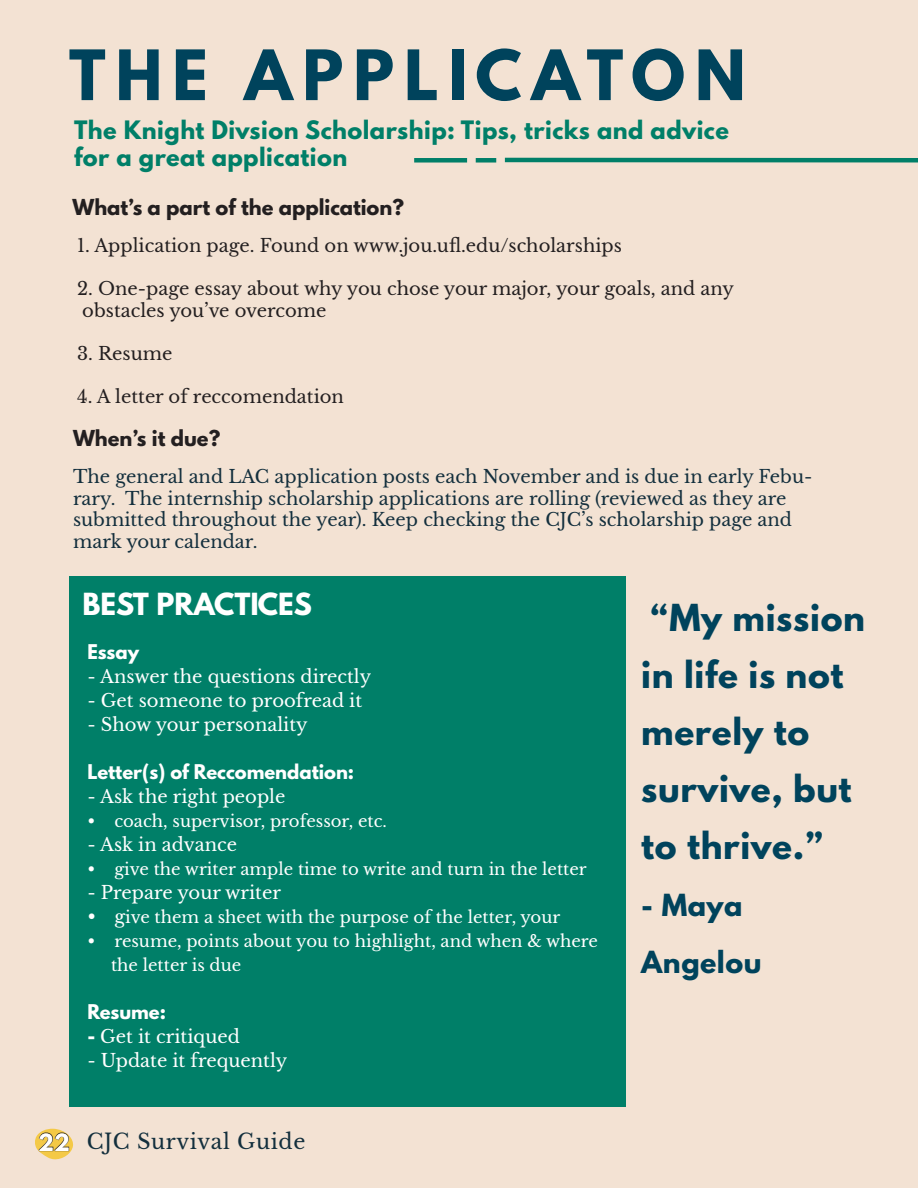
<style>
.page{position:relative;width:918px;height:1188px;background:#f3e2d3}
.page>*{position:absolute;margin:0;border:0;box-sizing:border-box;transform-origin:0 0}
.t1{font:700 61.5px "League Spartan";letter-spacing:.16em;color:#00435c}
.t2{font:700 33px/57px "League Spartan";letter-spacing:.02em;color:#00435c}
.t3{font:700 27px "League Spartan";color:#fff}
.t4{font:700 27px "League Spartan";letter-spacing:.02em;color:#00435c}
.t5{font:700 22.5px "League Spartan";letter-spacing:.02em;color:#007f68}
.t6{font:21px "Libre Baskerville";letter-spacing:.03em;color:#132f3d}
.t7{font:700 19.5px "League Spartan";color:#231f20}
.t8{font:18px/21.6px "Libre Baskerville";color:#132f3d}
.t9{font:18px "Libre Baskerville";color:#231f20}
.t10{font:18px "Libre Baskerville";color:#fff}
.t11{font:700 18px "League Spartan";color:#fff}
.t12{font:16.5px "Libre Baskerville";color:#fff}
.s1{font-size:18px}
.s2{font-family:"League Spartan";font-weight:700}
.s3{font-family:"League Spartan";font-weight:700;color:#231f20}
</style>
<div class="page">
<div style="left:69px;top:577px;width:556px;height:530px;background:#007f68"></div>
<div style="left:505px;top:158px;width:413px;height:5px;background:#007f68"></div>
<div style="left:414px;top:158px;width:53px;height:5px;background:#007f68"></div>
<div style="left:476px;top:158px;width:20px;height:5px;background:#007f68"></div>
<svg style="left:35px;top:1129px;width:38px;height:31px"></svg>
<p class="t1" style="left:69px;top:27px;width:678px">THE APPLICATON</p>
<p class="t5" style="left:74px;top:112px;width:656px">The Knight Divsion Scholarship: Tips, tricks and advice</p>
<p class="t5" style="left:74px;top:139px;width:275px">for a great application</p>
<p class="t7" style="left:73px;top:192px;width:333px">What’s a part of the application?</p>
<p class="t9" style="left:77px;top:235px;width:546px">1. Application page. Found on www.jou.ufl.edu/scholarships</p>
<p class="t9" style="left:77px;top:278px;width:658px">2. One-page essay about why you chose your major, your goals, and any</p>
<p class="t9" style="left:82px;top:299px;width:246px">obstacles you’ve overcome</p>
<p class="t9" style="left:77px;top:343px;width:97px">3. Resume</p>
<p class="t9" style="left:77px;top:386px;width:268px">4. A letter of reccomendation</p>
<p class="t7" style="left:73px;top:422px;width:149px">When’s it due?</p>
<p class="t8" style="left:73px;top:466px;width:741px">The general and LAC application posts each November and is due in early Febu&shy;rary. The internship scholarship applications are rolling (reviewed as they are submitted throughout the year). Keep checking the CJC’s scholarship page and mark your calendar.</p>
<p class="t3" style="left:82px;top:583px;width:231px">BEST PRACTICES</p>
<p class="t11" style="left:87px;top:638px;width:53px">Essay</p>
<p class="t10" style="left:87px;top:666px;width:285px">- Answer the questions directly</p>
<p class="t10" style="left:87px;top:690px;width:276px">- Get someone to proofread it</p>
<p class="t10" style="left:87px;top:714px;width:222px">- Show your personality</p>
<p class="t11" style="left:87px;top:758px;width:268px">Letter(s) of Reccomendation:</p>
<p class="t10" style="left:87px;top:786px;width:200px">- Ask the right people</p>
<p class="t12" style="left:87px;top:811px;width:301px">• coach, supervisor, professor, etc.</p>
<p class="t10" style="left:87px;top:834px;width:151px">- Ask in advance</p>
<p class="t12" style="left:87px;top:859px;width:501px">• give the writer ample time to write and turn in the letter</p>
<p class="t10" style="left:87px;top:882px;width:195px">- Prepare your writer</p>
<p class="t12" style="left:87px;top:907px;width:475px"><span class="s1">• g</span>ive them a sheet with the purpose of the letter, your</p>
<p class="t12" style="left:87px;top:931px;width:512px">• resume, points about you to highlight, and when &amp; where</p>
<p class="t12" style="left:111px;top:955px;width:132px">the letter is due</p>
<p class="t11" style="left:87px;top:998px;width:80px">Resume:</p>
<p class="t10" style="left:87px;top:1026px;width:154px"><span class="s2">-</span> Get it critiqued</p>
<p class="t10" style="left:87px;top:1050px;width:201px">- Update it frequently</p>
<p class="t2" style="left:641px;top:589px;width:225px">“My mission in life is not merely to</p>
<p class="t2" style="left:641px;top:760px;width:212px">survive, but to thrive.”</p>
<p class="t4" style="left:641px;top:884px;width:103px">- Maya</p>
<p class="t4" style="left:641px;top:941px;width:122px">Angelou</p>
<p class="t6" style="left:38px;top:1129px;width:269px"><span class="s3">22</span> CJC Survival Guide</p>
</div>
